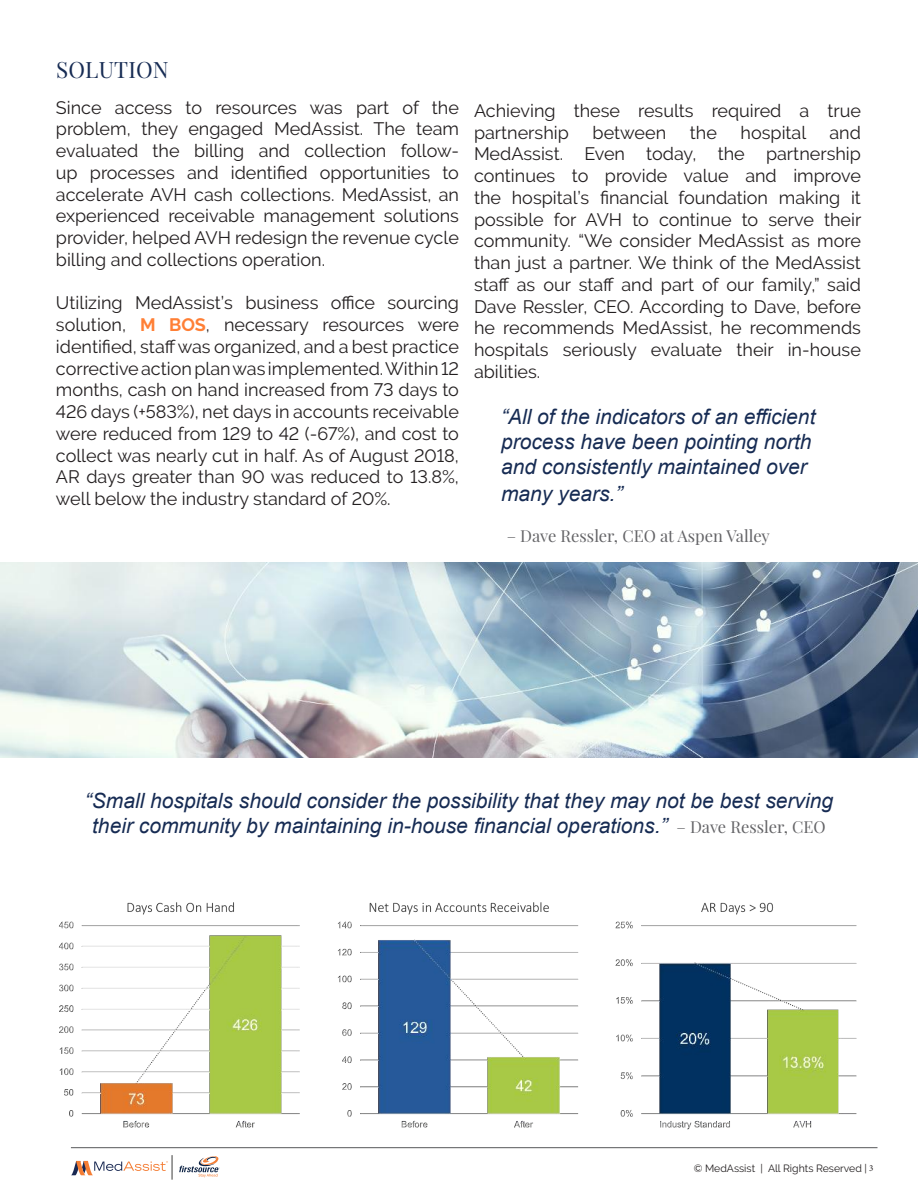
<style>
.page{position:relative;width:918px;height:1188px;background:#fff}
.page>*{position:absolute;margin:0;border:0;box-sizing:border-box;transform-origin:0 0}
.Section_Title{font:22.5px "Playfair Display";letter-spacing:.01em;color:#162b53}
.t1{font:italic 21px/25.8px "Arial";color:#162b53}
.t2{font:18px/21.8px "Raleway";color:#231f20;text-align:justify}
.t3{font:16.5px "Playfair Display";color:#636366}
.t4{font:10.5px "Raleway";color:#231f20}
.s1{font-weight:700;color:#ff7f35}
.s2{font-family:"Playfair Display";font-style:normal;font-size:16.5px;color:#636366}
.s3{font-family:"Minion Pro";font-size:9px}
</style>
<div class="page">
<img style="left:59px;top:902px;width:798px;height:228px">
<svg style="left:71px;top:1155px;width:102px;height:25px"></svg>
<svg style="left:179px;top:1156px;width:41px;height:21px"></svg>
<hr style="left:71px;top:1147px;width:807px;height:1px;background:#57585a">
<img style="left:0;top:563px;width:918px;height:194px">
<p class="Section_Title" style="left:56px;top:56px;width:114px">SOLUTION</p>
<p class="t2" style="left:56px;top:96px;width:405px">Since access to resources was part of the problem, they engaged MedAssist. The team evaluated the billing and collection follow&shy;up processes and identified opportunities to accelerate AVH cash collections. MedAssist, an experienced receivable management solutions provider, helped AVH redesign the revenue cycle billing and collections operation.</p>
<p class="t2" style="left:56px;top:292px;width:405px">Utilizing MedAssist’s business office sourcing solution, <span class="s1">M BOS</span>, necessary resources were identified, staff was organized, and a best practice corrective action plan was implemented. Within 12 months, cash on hand increased from 73 days to 426 days (+583%), net days in accounts receivable were reduced from 129 to 42 (-67%), and cost to collect was nearly cut in half. As of August 2018, AR days greater than 90 was reduced to 13.8%, well below the industry standard of 20%.</p>
<p class="t2" style="left:474px;top:100px;width:388px">Achieving these results required a true partnership</p>
<p class="t2" style="left:474px;top:121px;width:389px;text-indent:355px">and MedAssist. Even today, the partnership continues to provide value and improve the hospital’s financial foundation making it possible for AVH to continue to serve their community. “We consider MedAssist as more than just a partner. We think of the MedAssist staff as our staff and part of our family,” said Dave Ressler, CEO. According to Dave, before he recommends MedAssist, he recommends hospitals seriously evaluate their in-house abilities.</p>
<p class="t2" style="left:593px;top:121px;width:75px">between</p>
<p class="t2" style="left:690px;top:121px;width:29px">the</p>
<p class="t2" style="left:741px;top:121px;width:67px">hospital</p>
<p class="t1" style="left:501px;top:404px;width:316px">“All of the indicators of an efficient process have been pointing north and consistently maintained over many years.”</p>
<p class="t3" style="left:507px;top:525px;width:265px">– Dave Ressler, CEO at Aspen Valley</p>
<p class="t1" style="left:85px;top:788px;width:750px;line-height:25.2px;text-align:center">“Small hospitals should consider the possibility that they may not be best serving their community by maintaining in-house financial operations.” <span class="s2">– Dave Ressler, CEO</span></p>
<p class="t4" style="left:694px;top:1162px;width:181px">© MedAssist | All Rights Reserved | <span class="s3">3</span></p>
</div>
